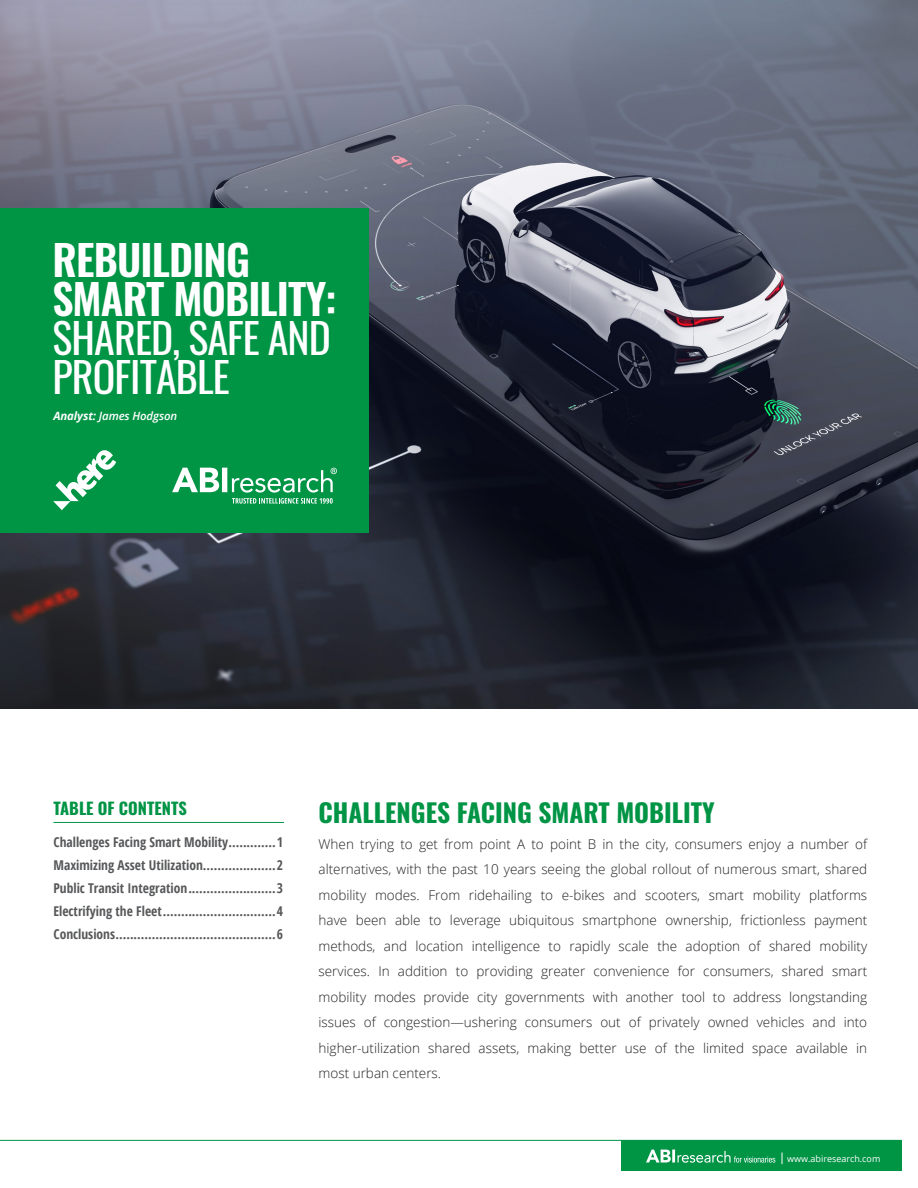
<style>
.page{position:relative;width:918px;height:1188px;background:#fff}
.page>*{position:absolute;margin:0;border:0;box-sizing:border-box;transform-origin:0 0}
.t1{font:600 42px/39px "Oswald";letter-spacing:-.02em;color:#fff}
.t2{font:42px/39px "Oswald";letter-spacing:-.02em;color:#fff}
.Heading_Level_One{font:700 25.5px "Oswald";color:#009445}
.TOC_Heading{font:700 16.5px "Oswald";color:#009445}
.t3{font:300 13.5px/25.5px "Open Sans";color:#231f20;text-align:justify}
.t4{font:700 condensed 13.5px "Open Sans";color:#57585a}
.t5{font:italic 600 11.4px "Open Sans";letter-spacing:-.01em;color:#fff}
.t6{font:9px "Open Sans";color:#fff}
.s1{font-weight:700}
</style>
<div class="page">
<img style="left:0;top:0;width:918px;height:708px">
<hr style="left:0;top:1140px;width:902px;height:1px;background:#009445">
<div style="left:621px;top:1140px;width:281px;height:31px;background:#009445"></div>
<svg style="left:646px;top:1150px;width:129px;height:13px"></svg>
<div style="left:0;top:208px;width:368px;height:324px;background:#009445"></div>
<svg style="left:172px;top:468px;width:165px;height:36px"></svg>
<svg style="left:53px;top:450px;width:63px;height:60px"></svg>
<hr style="left:53px;top:822px;width:231px;height:1px;background:#009445">
<h1 class="t1" style="left:52px;top:243px;width:286px">REBUILDING<br>SMART MOBILITY:</h1>
<h1 class="t2" style="left:52px;top:314px;width:280px">SHARED, SAFE AND<br>PROFITABLE</h1>
<p class="t5" style="left:53px;top:408px;width:125px"><span class="s1">Analyst:</span> James Hodgson</p>
<p class="TOC_Heading" style="left:53px;top:800px;width:135px">TABLE OF CONTENTS</p>
<p class="t4" style="left:53px;top:833px;width:231px">Challenges Facing Smart Mobility.............1</p>
<p class="t4" style="left:53px;top:856px;width:231px">Maximizing Asset Utilization....................2</p>
<p class="t4" style="left:53px;top:879px;width:231px">Public Transit Integration........................3</p>
<p class="t4" style="left:53px;top:902px;width:231px">Electrifying the Fleet...............................4</p>
<p class="t4" style="left:53px;top:925px;width:231px">Conclusions............................................6</p>
<p class="Heading_Level_One" style="left:319px;top:799px;width:398px">CHALLENGES FACING SMART MOBILITY</p>
<p class="t3" style="left:319px;top:831px;width:550px">When trying to get from point A to point B in the city, consumers enjoy a number of alternatives, with the past 10 years seeing the global rollout of numerous smart, shared mobility modes. From ridehailing to e-bikes and scooters, smart mobility platforms have been able to leverage ubiquitous smartphone ownership, frictionless payment methods, and location intelligence to rapidly scale the adoption of shared mobility services. In addition to providing greater convenience for consumers, shared smart mobility modes provide city governments with another tool to address longstanding issues of congestion—ushering consumers out of privately owned vehicles and into higher-utilization shared assets, making better use of the limited space available in most urban centers.</p>
<p class="t6" style="left:787px;top:1153px;width:95px">www.abiresearch.com</p>
</div>
